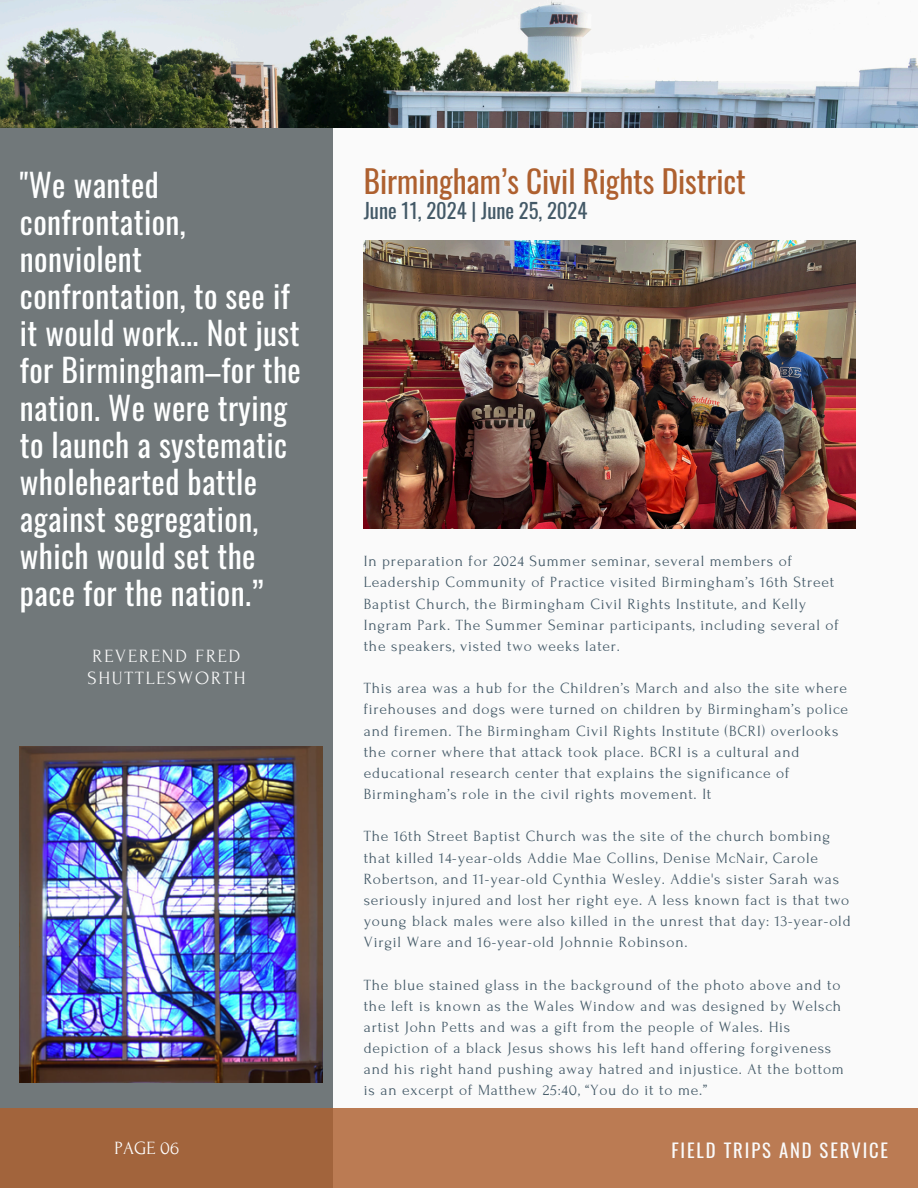
<style>
.page{position:relative;width:918px;height:1188px;background:#fafafa}
.page>*{position:absolute;margin:0;border:0;box-sizing:border-box;transform-origin:0 0}
.t1{font:31.65px/37.2px "Oswald";letter-spacing:.015em;color:#feffff}
.t2{font:31.2px "Oswald";color:#ae602f}
.t3{font:20.55px "Oswald";color:#435967}
.t4{font:18.75px "Oswald";letter-spacing:.1em;color:#fafafa}
.t5{font:18.75px "Forum";color:#fefefe}
.t6{font:18.6px/22.2px "Forum";letter-spacing:.1em;color:#fafafa}
.t7{font:15.6px/21.1px "Forum";letter-spacing:.05em;color:#435967}
</style>
<div class="page">
<div style="left:0;top:104px;width:333px;height:1084px;background:#71787a"></div>
<div style="left:0;top:1108px;width:918px;height:80px;background:linear-gradient(to right,#a1633b,#c3835b)"></div>
<img style="left:0;top:0;width:918px;height:127px">
<img style="left:364px;top:241px;width:491px;height:288px">
<img style="left:20px;top:746px;width:303px;height:337px">
<p class="t1" style="left:20px;top:165px;width:283px">"We wanted confrontation, nonviolent confrontation, to see if it would work... Not just for Birmingham–for the nation. We were trying to launch a systematic wholehearted battle against segregation, which would set the pace for the nation.”</p>
<p class="t6" style="left:87px;top:645px;width:160px">REVEREND FRED<br>SHUTTLESWORTH</p>
<h2 class="t2" style="left:364px;top:157px;width:384px">Birmingham’s Civil Rights District</h2>
<h2 class="t3" style="left:364px;top:195px;width:225px">June 11, 2024 | June 25, 2024</h2>
<p class="t7" style="left:364px;top:551px;width:477px">In preparation for 2024 Summer seminar, several members of Leadership Community of Practice visited Birmingham’s 16th Street Baptist Church, the Birmingham Civil Rights Institute, and Kelly Ingram Park. The Summer Seminar participants, including several of the speakers, visted two weeks later.</p>
<h1 class="t7" style="left:364px;top:678px;width:486px">This area was a hub for the Children’s March and also the site where firehouses and dogs were turned on children by Birmingham’s police and firemen. The Birmingham Civil Rights Institute (BCRI) overlooks the corner where that attack took place. BCRI is a cultural and educational research center that explains the significance of Birmingham’s role in the civil rights movement. It</h1>
<p class="t7" style="left:364px;top:826px;width:488px">The 16th Street Baptist Church was the site of the church bombing that killed 14-year-olds Addie Mae Collins, Denise McNair, Carole Robertson, and 11-year-old Cynthia Wesley. Addie's sister Sarah was seriously injured and lost her right eye. A less known fact is that two young black males were also killed in the unrest that day: 13-year-old Virgil Ware and 16-year-old Johnnie Robinson.</p>
<p class="t7" style="left:364px;top:974px;width:482px">The blue stained glass in the background of the photo above and to the left is known as the Wales Window and was designed by Welsch artist John Petts and was a gift from the people of Wales. His depiction of a black Jesus shows his left hand offering forgiveness and his right hand pushing away hatred and injustice. At the bottom is an excerpt of Matthew 25:40, “You do it to me.”</p>
<h2 class="t5" style="left:115px;top:1138px;width:66px">PAGE 06</h2>
<h2 class="t4" style="left:671px;top:1135px;width:218px">FIELD TRIPS AND SERVICE</h2>
</div>
